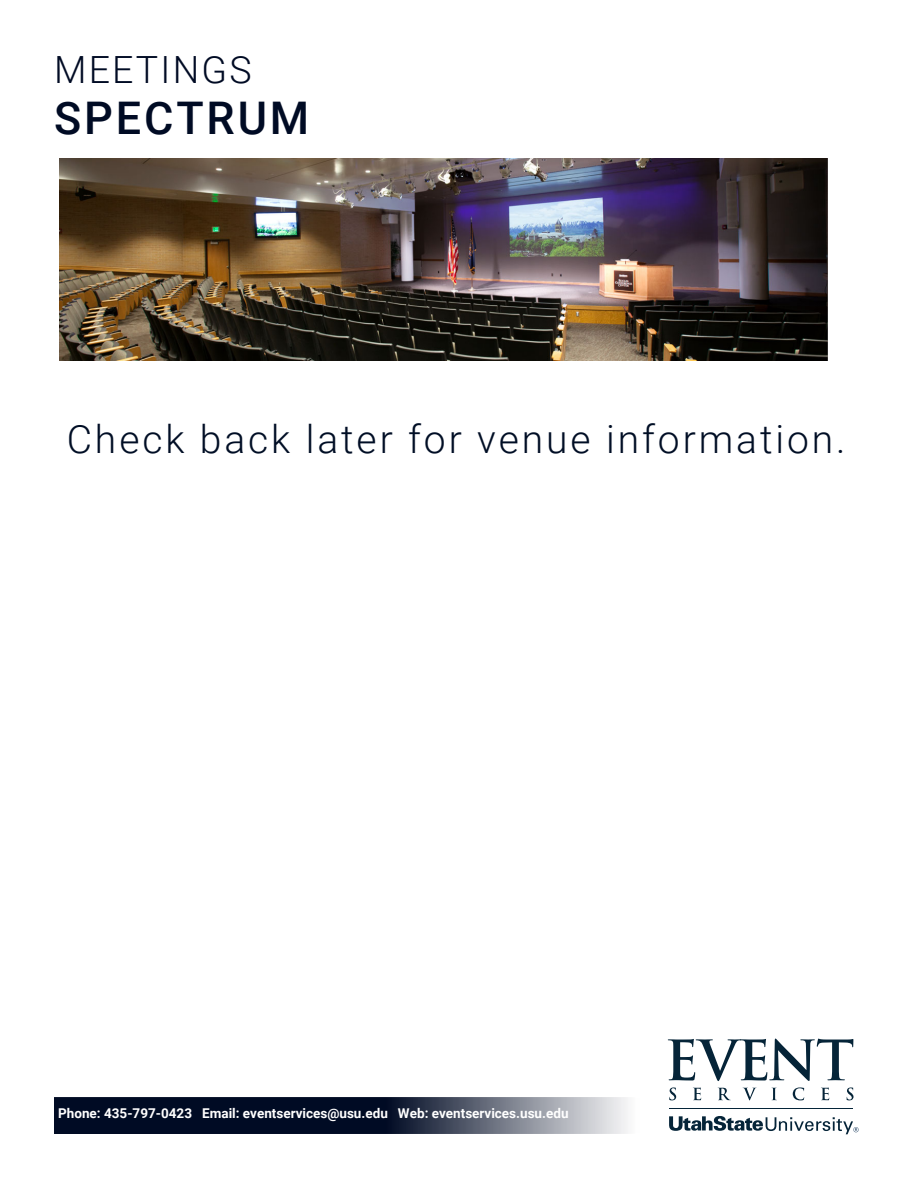
<style>
.page{position:relative;width:918px;height:1188px;background:#fff}
.page>*{position:absolute;margin:0;border:0;box-sizing:border-box;transform-origin:0 0}
.t1{font:500 45px "Roboto";letter-spacing:.065em;color:#000b24}
.t2{font:300 39px "Roboto";letter-spacing:.075em;color:#000e25}
.t3{font:300 37.5px "Roboto";letter-spacing:.06em;color:#000b24}
.body_sub_header{font:700 13.5px "Roboto";color:#fff}
</style>
<div class="page">
<svg style="left:54px;top:1097px;width:574px;height:37px;fill:#000b24"></svg>
<svg style="left:669px;top:1087px;width:7px;height:13px"></svg>
<svg style="left:693px;top:1088px;width:8px;height:12px"></svg>
<svg style="left:718px;top:1088px;width:13px;height:12px"></svg>
<svg style="left:743px;top:1088px;width:13px;height:12px"></svg>
<svg style="left:772px;top:1088px;width:5px;height:12px"></svg>
<svg style="left:793px;top:1087px;width:11px;height:13px"></svg>
<svg style="left:821px;top:1088px;width:8px;height:12px"></svg>
<svg style="left:847px;top:1087px;width:7px;height:13px"></svg>
<svg style="left:668px;top:1039px;width:185px;height:42px"></svg>
<hr style="left:669px;top:1108px;width:184px;height:1px;background:#052438">
<svg style="left:669px;top:1116px;width:190px;height:18px"></svg>
<img style="left:60px;top:158px;width:768px;height:202px">
<p class="t3" style="left:54px;top:43px;width:199px">MEETINGS</p>
<p class="t1" style="left:54px;top:86px;width:257px">SPECTRUM</p>
<h2 class="t2" style="left:67px;top:412px;width:780px">Check back later for venue information.</h2>
<p class="body_sub_header" style="left:58px;top:1104px;width:512px">Phone: 435-797-0423 Email: eventservices@usu.edu Web: eventservices.usu.edu</p>
</div>
